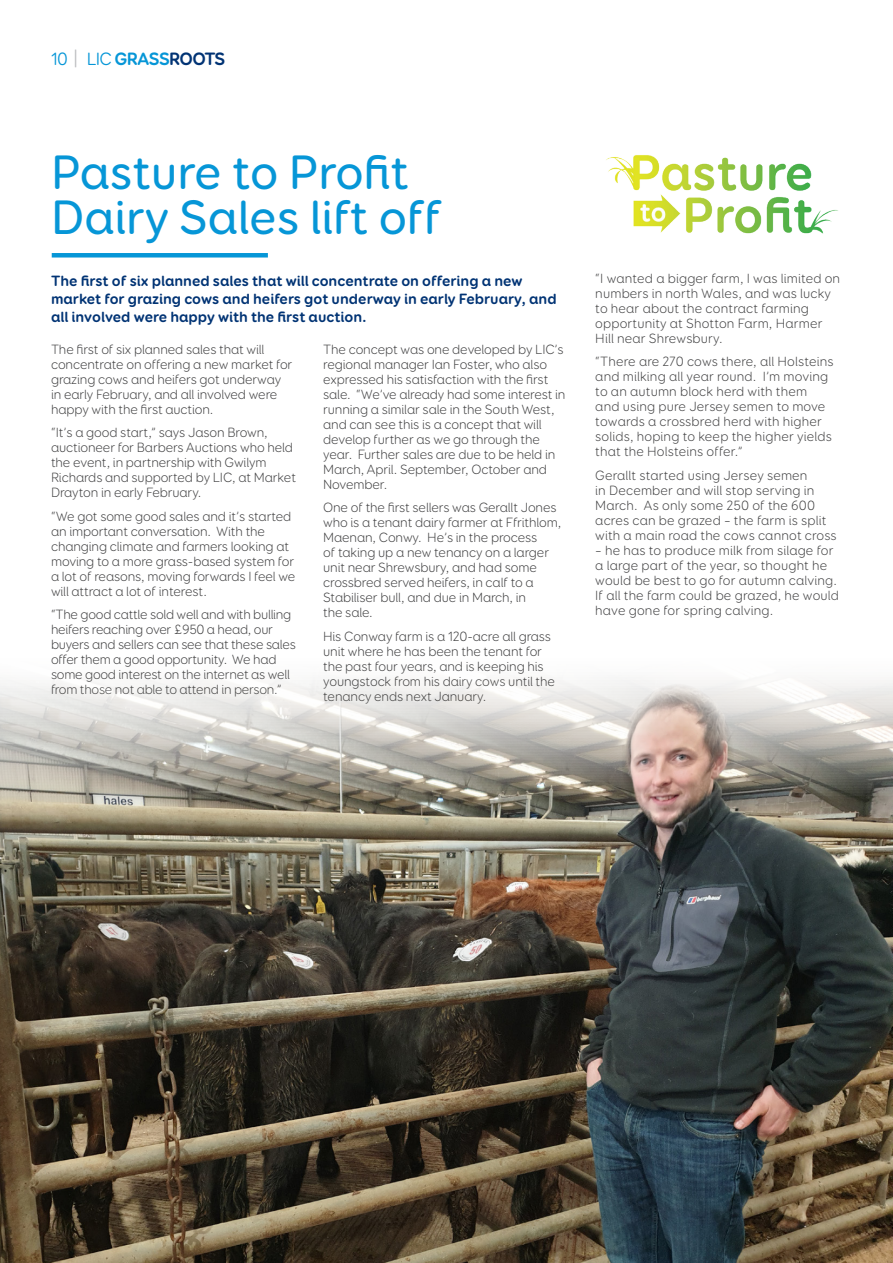
<style>
.page{position:relative;width:893px;height:1263px;background:#fff}
.page>*{position:absolute;margin:0;border:0;box-sizing:border-box;transform-origin:0 0}
.t1{font:500 48.6px/45px "Booster Next FY";color:#0696d7}
.t2{font:18px "Booster Next FY";color:#0696d7}
.t3{font:700 15px/18px "Booster Next FY";color:#013374}
.Body{font:300 13.5px/15px "Booster Next FY";letter-spacing:-.01em;color:#3e3e3f}
.Body-2{font:300 13.5px/15px "Booster Next FY";letter-spacing:.01em;color:#3e3e3f}
.s1{color:#bcbdc0}
.s2{font-weight:700}
.s3{font-weight:700;color:#013374}
</style>
<div class="page">
<hr style="left:52px;top:253px;width:216px;height:4px;background:#0696d7">
<img style="left:0;top:680px;width:893px;height:583px">
<img style="left:621px;top:684px;width:113px;height:153px">
<img style="left:606px;top:155px;width:232px;height:79px">
<h2 class="t2" style="left:51px;top:48px;width:176px">10 <span class="s1">|</span> LIC <span class="s2">GRASS</span><span class="s3">ROOTS</span></h2>
<p class="t1" style="left:51px;top:150px;width:393px">Pasture to Profit<br>Dairy Sales lift off</p>
<p class="t3" style="left:51px;top:272px;width:507px">The first of six planned sales that will concentrate on offering a new market for grazing cows and heifers got underway in early February, and all involved were happy with the first auction.</p>
<p class="Body" style="left:51px;top:342px;width:243px">The first of six planned sales that will concentrate on offering a new market for grazing cows and heifers got underway in early February, and all involved were happy with the first auction.</p>
<p class="Body" style="left:51px;top:425px;width:247px">“It’s a good start,” says Jason Brown, auctioneer for Barbers Auctions who held the event, in partnership with Gwilym Richards and supported by LIC, at Market Drayton in early February.</p>
<p class="Body" style="left:51px;top:509px;width:246px">“We got some good sales and it’s started an important conversation. With the changing climate and farmers looking at moving to a more grass-based system for a lot of reasons, moving forwards I feel we will attract a lot of interest.</p>
<p class="Body" style="left:51px;top:607px;width:246px">“The good cattle sold well and with bulling heifers reaching over £950 a head, our buyers and sellers can see that these sales offer them a good opportunity. We had some good interest on the internet as well from those not able to attend in person.”</p>
<p class="Body" style="left:323px;top:342px;width:244px">The concept was one developed by LIC’s regional manager Ian Foster, who also expressed his satisfaction with the first sale. “We’ve already had some interest in running a similar sale in the South West, and can see this is a concept that will develop further as we go through the year. Further sales are due to be held in March, April. September, October and November.</p>
<p class="Body" style="left:323px;top:500px;width:240px">One of the first sellers was Gerallt Jones who is a tenant dairy farmer at Ffrithlom, Maenan, Conwy. He’s in the process<br>of taking up a new tenancy on a larger unit near Shrewsbury, and had some crossbred served heifers, in calf to a Stabiliser bull, and due in March, in<br>the sale.</p>
<p class="Body" style="left:323px;top:629px;width:233px">His Conway farm is a 120-acre all grass unit where he has been the tenant for the past four years, and is keeping his youngstock from his dairy cows until the tenancy ends next January.</p>
<p class="Body-2" style="left:595px;top:271px;width:246px">“I wanted a bigger farm, I was limited on numbers in north Wales, and was lucky to hear about the contract farming opportunity at Shotton Farm, Harmer Hill near Shrewsbury.</p>
<p class="Body-2" style="left:595px;top:354px;width:240px">“There are 270 cows there, all Holsteins and milking all year round. I’m moving to an autumn block herd with them and using pure Jersey semen to move towards a crossbred herd with higher solids, hoping to keep the higher yields that the Holsteins offer.”</p>
<p class="Body-2" style="left:595px;top:468px;width:243px">Gerallt started using Jersey semen<br>in December and will stop serving in March. As only some 250 of the 600 acres can be grazed – the farm is split with a main road the cows cannot cross</p>
<p class="Body-2" style="left:595px;top:543px;width:245px">– he has to produce milk from silage for a large part of the year, so thought he would be best to go for autumn calving.<br>If all the farm could be grazed, he would have gone for spring calving.</p>
</div>
